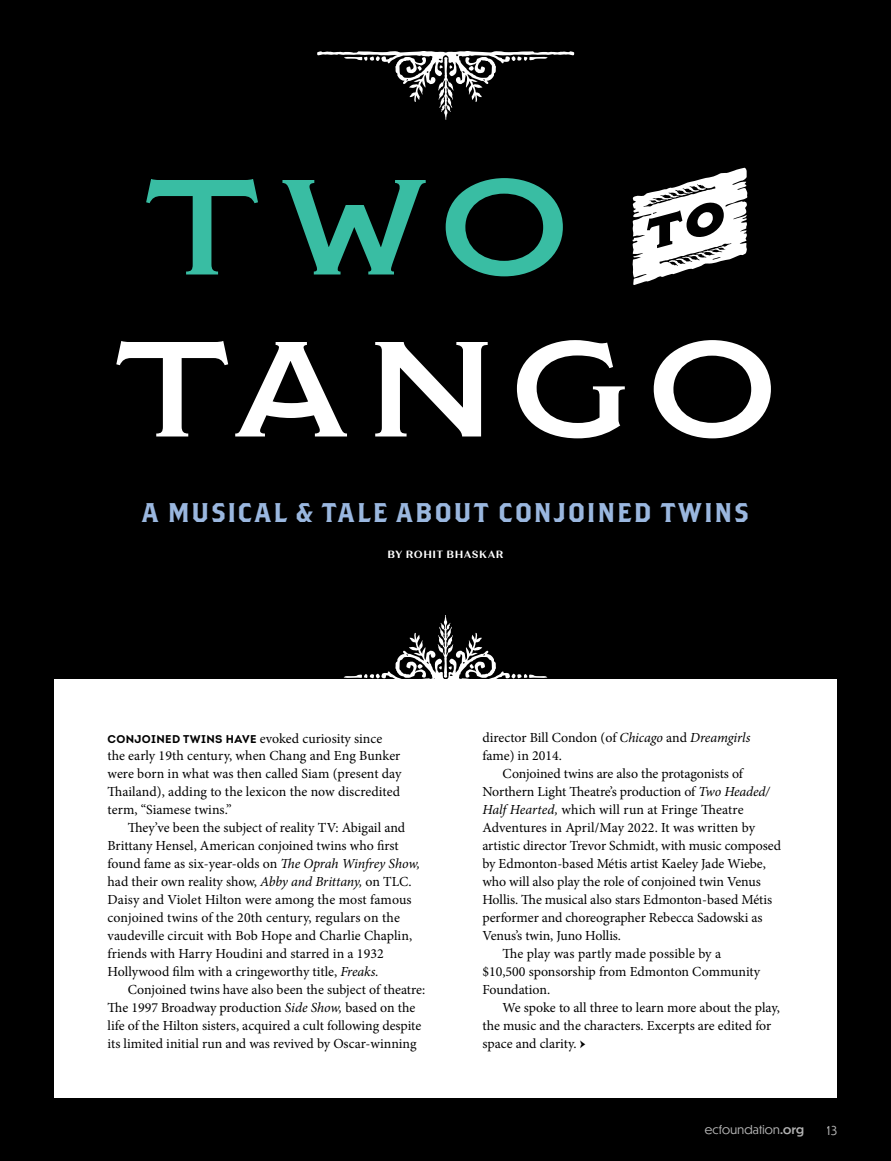
<style>
.page{position:relative;width:891px;height:1161px;background:#000}
.page>*{position:absolute;margin:0;border:0;box-sizing:border-box;transform-origin:0 0}
.t1{font:135px "Modesto Lite Expanded";letter-spacing:.135em;color:#fff}
.t2{font:135px "Modesto Lite Expanded";color:#39bda3}
.t3{font:27px "Brothers OT";letter-spacing:.045em;color:#9ab7df}
.t4{font:13.8px/18px "Minion Pro";color:#000}
.t5{font:12px "Dunbar Tall";color:#fff}
.t6{font:11.55px "Dunbar Tall";letter-spacing:.025em;color:#fff}
.t7{font:700 10.5px "Quiche Text";letter-spacing:.035em;color:#fff}
.s1{font-family:"Intro Bold Caps";font-size:11.25px}
.s2{font-style:italic}
.s3{font-weight:500}
</style>
<div class="page">
<svg style="left:632px;top:167px;width:116px;height:118px"></svg>
<svg style="left:317px;top:615px;width:258px;height:65px"></svg>
<svg style="left:317px;top:51px;width:258px;height:69px"></svg>
<div style="left:54px;top:680px;width:783px;height:418px;background:#fff"></div>
<h1 class="t2" style="left:144px;top:159px;width:427px">TWO</h1>
<h1 class="t1" style="left:114px;top:321px;width:665px">TANGO</h1>
<h2 class="t3" style="left:142px;top:500px;width:609px">A MUSICAL &amp; TALE ABOUT CONJOINED TWINS</h2>
<p class="t7" style="left:387px;top:548px;width:118px">BY ROHIT BHASKAR</p>
<p class="t4" style="left:108px;top:729px;width:296px"><span class="s1">CONJOINED TWINS HAVE</span> evoked curiosity since the early 19th century, when Chang and Eng Bunker were born in what was then called Siam (present day Thailand), adding to the lexicon the now discredited term, “Siamese twins.”</p>
<p class="t4" style="left:108px;top:819px;width:314px;text-indent:20px">They’ve been the subject of reality TV: Abigail and Brittany Hensel, American conjoined twins who first found fame as six-year-olds on <span class="s2">The Oprah Winfrey Show, </span>had their own reality show, <span class="s2">Abby and Brittany,</span> on TLC.<br>Daisy and Violet Hilton were among the most famous conjoined twins of the 20th century, regulars on the vaudeville circuit with Bob Hope and Charlie Chaplin, friends with Harry Houdini and starred in a 1932<br>Hollywood film with a cringeworthy title, <span class="s2">Freaks.</span></p>
<p class="t4" style="left:108px;top:981px;width:319px;text-indent:20px">Conjoined twins have also been the subject of theatre:<br>The 1997 Broadway production <span class="s2">Side Show,</span> based on the life of the Hilton sisters, acquired a cult following despite its limited initial run and was revived by Oscar-winning</p>
<p class="t4" style="left:482px;top:729px;width:270px">director Bill Condon (of <span class="s2">Chicago</span> and <span class="s2">Dreamgirls </span>fame) in 2014.</p>
<p class="t4" style="left:503px;top:765px;width:242px">Conjoined twins are also the protagonists of</p>
<p class="t4" style="left:482px;top:783px;width:289px">Northern Light Theatre’s production of <span class="s2">Two Headed/</span></p>
<p class="t4" style="left:482px;top:801px;width:263px"><span class="s2">Half Hearted,</span> which will run at Fringe Theatre</p>
<p class="t4" style="left:482px;top:819px;width:274px">Adventures in April/May 2022. It was written by</p>
<p class="t4" style="left:482px;top:837px;width:300px">artistic director Trevor Schmidt, with music composed</p>
<p class="t4" style="left:482px;top:855px;width:285px">by Edmonton-based Métis artist Kaeley Jade Wiebe,</p>
<p class="t4" style="left:482px;top:873px;width:280px">who will also play the role of conjoined twin Venus</p>
<p class="t4" style="left:482px;top:891px;width:291px">Hollis. The musical also stars Edmonton-based Métis</p>
<p class="t4" style="left:482px;top:909px;width:282px">performer and choreographer Rebecca Sadowski as</p>
<p class="t4" style="left:482px;top:927px;width:140px">Venus’s twin, Juno Hollis.</p>
<p class="t4" style="left:503px;top:945px;width:220px">The play was partly made possible by a</p>
<p class="t4" style="left:482px;top:963px;width:279px">$10,500 sponsorship from Edmonton Community</p>
<p class="t4" style="left:482px;top:981px;width:69px">Foundation.</p>
<p class="t4" style="left:503px;top:999px;width:279px">We spoke to all three to learn more about the play,</p>
<p class="t4" style="left:482px;top:1017px;width:290px">the music and the characters. Excerpts are edited for</p>
<p class="t4" style="left:482px;top:1035px;width:105px">space and clarity. →</p>
<p class="t6" style="left:705px;top:1121px;width:101px">ecfoundation<span class="s3">.org</span></p>
<p class="t5" style="left:827px;top:1122px;width:12px">13</p>
</div>
